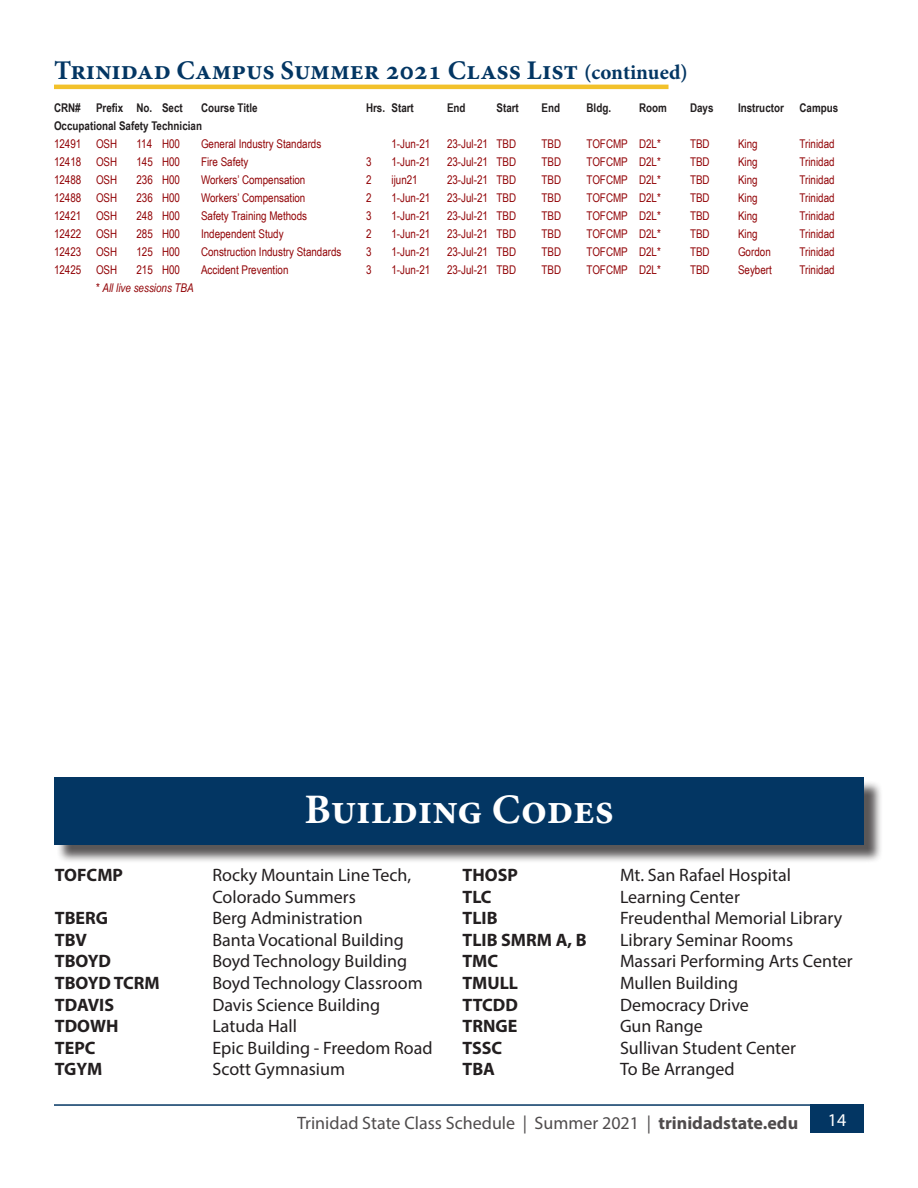
<style>
.page{position:relative;width:918px;height:1188px;background:#fff}
.page>*{position:absolute;margin:0;border:0;box-sizing:border-box;transform-origin:0 0}
.t1{font:700 42px "Minion Pro";color:#fff}
.t2{font:700 27px "Minion Pro";color:#033663}
.t3{font:18px "Myriad Pro";color:#231f20}
.t4{font:700 18px "Myriad Pro";color:#231f20}
.t5{font:18px "Myriad Pro";color:#fff}
.t6{font:12px "Arial Narrow";color:#920407}
.t7{font:700 12px "Arial Narrow";color:#231f20}
.t8{font:italic 12px "Arial Narrow";color:#920407}
.s1{font-size:21px}
.s2{font-style:normal}
.s3{font-weight:700}
</style>
<div class="page">
<hr style="left:54px;top:1104px;width:810px;height:2px;background:#033663">
<div style="left:810px;top:1105px;width:54px;height:28px;background:#033663"></div>
<hr style="left:54px;top:85px;width:615px;height:4px;background:#f2c12a">
<div style="left:56px;top:780px;width:827px;height:84px;background:#231f20;opacity:.75"></div>
<div style="left:54px;top:778px;width:810px;height:67px;background:#033663"></div>
<h2 class="t2" style="left:54px;top:51px;width:636px">Trinidad Campus Summer 2021 Class List <span class="s1">(continued)</span></h2>
<p class="t7" style="left:54px;top:99px;width:28px">CRN#</p>
<p class="t7" style="left:96px;top:99px;width:88px">Prefix No. Sect</p>
<p class="t7" style="left:201px;top:99px;width:58px">Course Title</p>
<p class="t7" style="left:366px;top:99px;width:49px">Hrs. Start</p>
<p class="t7" style="left:447px;top:99px;width:20px">End</p>
<p class="t7" style="left:496px;top:99px;width:24px">Start</p>
<p class="t7" style="left:542px;top:99px;width:20px">End</p>
<p class="t7" style="left:586px;top:99px;width:26px">Bldg.</p>
<p class="t7" style="left:639px;top:99px;width:29px">Room</p>
<p class="t7" style="left:690px;top:99px;width:25px">Days</p>
<p class="t7" style="left:738px;top:99px;width:47px">Instructor</p>
<p class="t7" style="left:800px;top:99px;width:40px">Campus</p>
<p class="t7" style="left:54px;top:117px;width:150px">Occupational Safety Technician</p>
<p class="t6" style="left:54px;top:135px;width:65px">12491 OSH</p>
<p class="t6" style="left:136px;top:135px;width:45px">114 H00</p>
<p class="t6" style="left:201px;top:135px;width:122px">General Industry Standards</p>
<p class="t6" style="left:392px;top:135px;width:40px">1-Jun-21</p>
<p class="t6" style="left:447px;top:135px;width:71px">23-Jul-21 TBD</p>
<p class="t6" style="left:542px;top:135px;width:21px">TBD</p>
<p class="t6" style="left:586px;top:135px;width:76px">TOFCMP D2L*</p>
<p class="t6" style="left:690px;top:135px;width:21px">TBD</p>
<p class="t6" style="left:738px;top:135px;width:21px">King</p>
<p class="t6" style="left:800px;top:135px;width:37px">Trinidad</p>
<p class="t6" style="left:54px;top:153px;width:65px">12418 OSH</p>
<p class="t6" style="left:136px;top:153px;width:45px">145 H00</p>
<p class="t6" style="left:201px;top:153px;width:49px">Fire Safety</p>
<p class="t6" style="left:366px;top:153px;width:7px">3</p>
<p class="t6" style="left:392px;top:153px;width:40px">1-Jun-21</p>
<p class="t6" style="left:447px;top:153px;width:71px">23-Jul-21 TBD</p>
<p class="t6" style="left:542px;top:153px;width:21px">TBD</p>
<p class="t6" style="left:586px;top:153px;width:76px">TOFCMP D2L*</p>
<p class="t6" style="left:690px;top:153px;width:21px">TBD</p>
<p class="t6" style="left:738px;top:153px;width:21px">King</p>
<p class="t6" style="left:800px;top:153px;width:37px">Trinidad</p>
<p class="t6" style="left:54px;top:171px;width:65px">12488 OSH</p>
<p class="t6" style="left:136px;top:171px;width:45px">236 H00</p>
<p class="t6" style="left:201px;top:171px;width:106px">Workers’ Compensation</p>
<p class="t6" style="left:366px;top:171px;width:7px">2</p>
<p class="t6" style="left:392px;top:171px;width:28px">ijun21</p>
<p class="t6" style="left:447px;top:171px;width:71px">23-Jul-21 TBD</p>
<p class="t6" style="left:542px;top:171px;width:21px">TBD</p>
<p class="t6" style="left:586px;top:171px;width:76px">TOFCMP D2L*</p>
<p class="t6" style="left:690px;top:171px;width:21px">TBD</p>
<p class="t6" style="left:738px;top:171px;width:21px">King</p>
<p class="t6" style="left:800px;top:171px;width:37px">Trinidad</p>
<p class="t6" style="left:54px;top:189px;width:65px">12488 OSH</p>
<p class="t6" style="left:136px;top:189px;width:45px">236 H00</p>
<p class="t6" style="left:201px;top:189px;width:106px">Workers’ Compensation</p>
<p class="t6" style="left:366px;top:189px;width:7px">2</p>
<p class="t6" style="left:392px;top:189px;width:40px">1-Jun-21</p>
<p class="t6" style="left:447px;top:189px;width:71px">23-Jul-21 TBD</p>
<p class="t6" style="left:542px;top:189px;width:21px">TBD</p>
<p class="t6" style="left:586px;top:189px;width:76px">TOFCMP D2L*</p>
<p class="t6" style="left:690px;top:189px;width:21px">TBD</p>
<p class="t6" style="left:738px;top:189px;width:21px">King</p>
<p class="t6" style="left:800px;top:189px;width:37px">Trinidad</p>
<p class="t6" style="left:54px;top:207px;width:65px">12421 OSH</p>
<p class="t6" style="left:136px;top:207px;width:45px">248 H00</p>
<p class="t6" style="left:201px;top:207px;width:108px">Safety Training Methods</p>
<p class="t6" style="left:366px;top:207px;width:7px">3</p>
<p class="t6" style="left:392px;top:207px;width:40px">1-Jun-21</p>
<p class="t6" style="left:447px;top:207px;width:71px">23-Jul-21 TBD</p>
<p class="t6" style="left:542px;top:207px;width:21px">TBD</p>
<p class="t6" style="left:586px;top:207px;width:76px">TOFCMP D2L*</p>
<p class="t6" style="left:690px;top:207px;width:21px">TBD</p>
<p class="t6" style="left:738px;top:207px;width:21px">King</p>
<p class="t6" style="left:800px;top:207px;width:37px">Trinidad</p>
<p class="t6" style="left:54px;top:225px;width:65px">12422 OSH</p>
<p class="t6" style="left:136px;top:225px;width:45px">285 H00</p>
<p class="t6" style="left:201px;top:225px;width:84px">Independent Study</p>
<p class="t6" style="left:366px;top:225px;width:7px">2</p>
<p class="t6" style="left:392px;top:225px;width:40px">1-Jun-21</p>
<p class="t6" style="left:447px;top:225px;width:71px">23-Jul-21 TBD</p>
<p class="t6" style="left:542px;top:225px;width:21px">TBD</p>
<p class="t6" style="left:586px;top:225px;width:76px">TOFCMP D2L*</p>
<p class="t6" style="left:690px;top:225px;width:21px">TBD</p>
<p class="t6" style="left:738px;top:225px;width:21px">King</p>
<p class="t6" style="left:800px;top:225px;width:37px">Trinidad</p>
<p class="t6" style="left:54px;top:243px;width:65px">12423 OSH</p>
<p class="t6" style="left:136px;top:243px;width:45px">125 H00</p>
<p class="t6" style="left:201px;top:243px;width:142px">Construction Industry Standards</p>
<p class="t6" style="left:366px;top:243px;width:7px">3</p>
<p class="t6" style="left:392px;top:243px;width:40px">1-Jun-21</p>
<p class="t6" style="left:447px;top:243px;width:71px">23-Jul-21 TBD</p>
<p class="t6" style="left:542px;top:243px;width:21px">TBD</p>
<p class="t6" style="left:586px;top:243px;width:76px">TOFCMP D2L*</p>
<p class="t6" style="left:690px;top:243px;width:21px">TBD</p>
<p class="t6" style="left:738px;top:243px;width:34px">Gordon</p>
<p class="t6" style="left:800px;top:243px;width:37px">Trinidad</p>
<p class="t6" style="left:54px;top:261px;width:65px">12425 OSH</p>
<p class="t6" style="left:136px;top:261px;width:45px">215 H00</p>
<p class="t6" style="left:201px;top:261px;width:89px">Accident Prevention</p>
<p class="t6" style="left:366px;top:261px;width:7px">3</p>
<p class="t6" style="left:392px;top:261px;width:40px">1-Jun-21</p>
<p class="t6" style="left:447px;top:261px;width:71px">23-Jul-21 TBD</p>
<p class="t6" style="left:542px;top:261px;width:21px">TBD</p>
<p class="t6" style="left:586px;top:261px;width:76px">TOFCMP D2L*</p>
<p class="t6" style="left:690px;top:261px;width:21px">TBD</p>
<p class="t6" style="left:738px;top:261px;width:35px">Seybert</p>
<p class="t6" style="left:800px;top:261px;width:37px">Trinidad</p>
<p class="t8" style="left:96px;top:280px;width:99px"><span class="s2">*</span> All live sessions TBA</p>
<p class="t1" style="left:304px;top:780px;width:311px">Building Codes</p>
<p class="t4" style="left:55px;top:863px;width:70px">TOFCMP</p>
<p class="t3" style="left:212px;top:864px;width:200px">Rocky Mountain Line Tech,</p>
<p class="t3" style="left:212px;top:885px;width:145px">Colorado Summers</p>
<p class="t4" style="left:55px;top:906px;width:55px">TBERG</p>
<p class="t3" style="left:212px;top:907px;width:152px">Berg Administration</p>
<p class="t4" style="left:55px;top:928px;width:33px">TBV</p>
<p class="t3" style="left:212px;top:929px;width:193px">Banta Vocational Building</p>
<p class="t4" style="left:55px;top:950px;width:58px">TBOYD</p>
<p class="t3" style="left:212px;top:950px;width:196px">Boyd Technology Building</p>
<p class="t4" style="left:55px;top:971px;width:106px">TBOYD TCRM</p>
<p class="t3" style="left:212px;top:972px;width:212px">Boyd Technology Classroom</p>
<p class="t4" style="left:55px;top:993px;width:61px">TDAVIS</p>
<p class="t3" style="left:212px;top:993px;width:169px">Davis Science Building</p>
<p class="t4" style="left:55px;top:1014px;width:65px">TDOWH</p>
<p class="t3" style="left:212px;top:1015px;width:86px">Latuda Hall</p>
<p class="t4" style="left:55px;top:1036px;width:42px">TEPC</p>
<p class="t3" style="left:212px;top:1037px;width:222px">Epic Building - Freedom Road</p>
<p class="t4" style="left:55px;top:1058px;width:49px">TGYM</p>
<p class="t3" style="left:212px;top:1058px;width:134px">Scott Gymnasium</p>
<p class="t4" style="left:463px;top:863px;width:57px">THOSP</p>
<p class="t3" style="left:620px;top:864px;width:172px">Mt. San Rafael Hospital</p>
<p class="t4" style="left:463px;top:885px;width:31px">TLC</p>
<p class="t3" style="left:620px;top:885px;width:121px">Learning Center</p>
<p class="t4" style="left:463px;top:906px;width:37px">TLIB</p>
<p class="t3" style="left:620px;top:907px;width:224px">Freudenthal Memorial Library</p>
<p class="t4" style="left:463px;top:928px;width:126px">TLIB SMRM A, B</p>
<p class="t3" style="left:620px;top:929px;width:175px">Library Seminar Rooms</p>
<p class="t4" style="left:463px;top:950px;width:37px">TMC</p>
<p class="t3" style="left:620px;top:950px;width:234px">Massari Performing Arts Center</p>
<p class="t4" style="left:463px;top:971px;width:57px">TMULL</p>
<p class="t3" style="left:620px;top:972px;width:120px">Mullen Building</p>
<p class="t4" style="left:463px;top:993px;width:57px">TTCDD</p>
<p class="t3" style="left:620px;top:993px;width:130px">Democracy Drive</p>
<p class="t4" style="left:463px;top:1014px;width:56px">TRNGE</p>
<p class="t3" style="left:620px;top:1015px;width:84px">Gun Range</p>
<p class="t4" style="left:463px;top:1036px;width:41px">TSSC</p>
<p class="t3" style="left:620px;top:1037px;width:178px">Sullivan Student Center</p>
<p class="t4" style="left:463px;top:1058px;width:34px">TBA</p>
<p class="t3" style="left:620px;top:1058px;width:116px">To Be Arranged</p>
<h3 class="t3" style="left:297px;top:1112px;width:503px">Trinidad State Class Schedule | Summer 2021 | <span class="s3">trinidadstate.edu</span></h3>
<h3 class="t5" style="left:828px;top:1109px;width:20px">14</h3>
</div>
